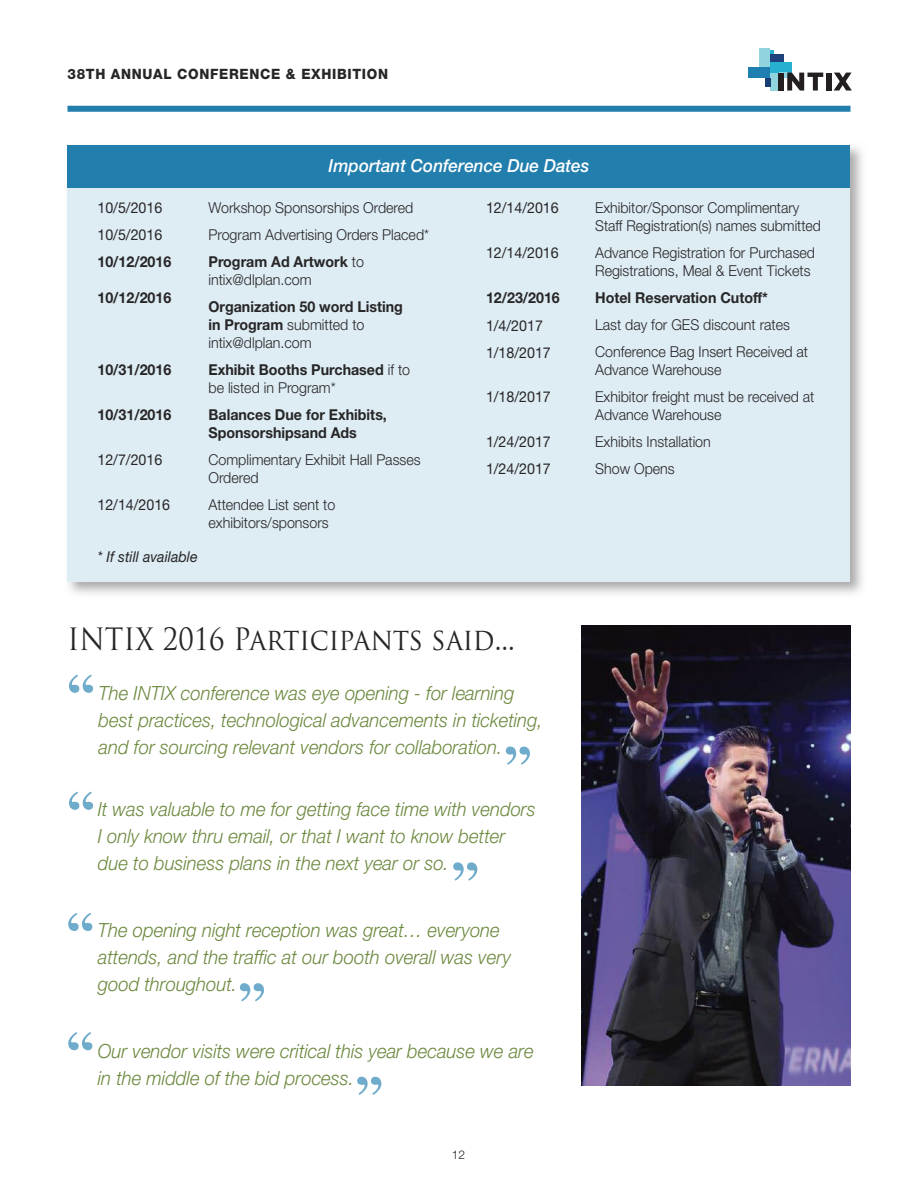
<style>
.page{position:relative;width:918px;height:1188px;background:#fff}
.page>*{position:absolute;margin:0;border:0;box-sizing:border-box;transform-origin:0 0}
.t1{font:75px/120.1px "Times";color:#6fabca;text-align:justify}
.t2{font:30px "Trajan Pro";color:#272627;scale:.9 1}
.t3{font:italic 300 19.5px/27px "Helvetica Neue";color:#6b883d;scale:.95 1}
.t4{font:italic 500 18px "Helvetica Neue";color:#fff;scale:.95 1}
.t5{font:300 15px/27px "Helvetica Neue";color:#272627;scale:.95 1}
.t6{font:700 15px/18px "Helvetica Neue";color:#272627;scale:.95 1}
.t7{font:15px/27px "Helvetica Neue";color:#272627;scale:.95 1}
.t8{font:300 15px/18px "Helvetica Neue";color:#272627;scale:.94 1}
.t9{font:italic 15px "Helvetica Neue";color:#272627;scale:.95 1}
.t10{font:800 14.25px "Helvetica Neue";letter-spacing:.05em;color:#272627;scale:.95 1}
.t11{font:300 12px "Helvetica Neue";color:#272627}
.s1{font-weight:700}
.s2{font-weight:300}
</style>
<div class="page">
<img style="left:67px;top:145px;width:795px;height:449px">
<div style="left:68px;top:145px;width:782px;height:437px;background:#deecf3"></div>
<svg style="left:770px;top:50px;width:3px;height:4px"></svg>
<div style="left:759px;top:48px;width:11px;height:19px;background:#91d4dd"></div>
<div style="left:770px;top:54px;width:14px;height:8px;background:#20417c"></div>
<div style="left:770px;top:73px;width:9px;height:18px;background:#91d4dd"></div>
<div style="left:770px;top:62px;width:22px;height:11px;background:#26b1d0"></div>
<div style="left:779px;top:73px;width:9px;height:5px;background:#91d4dd"></div>
<div style="left:765px;top:78px;width:5px;height:8px;background:#183f73"></div>
<div style="left:749px;top:67px;width:21px;height:11px;background:#207fb1"></div>
<div style="left:779px;top:73px;width:5px;height:18px;background:#231f20"></div>
<svg style="left:787px;top:73px;width:36px;height:18px"></svg>
<div style="left:826px;top:73px;width:5px;height:18px;background:#231f20"></div>
<svg style="left:834px;top:73px;width:18px;height:18px"></svg>
<div style="left:68px;top:106px;width:782px;height:6px;background:#217ead"></div>
<div style="left:68px;top:145px;width:782px;height:43px;background:#217ead"></div>
<img style="left:581px;top:626px;width:269px;height:460px">
<p class="t10" style="left:68px;top:69px;width:339px">38TH ANNUAL CONFERENCE &amp; EXHIBITION</p>
<p class="t7" style="left:97px;top:195px;width:70px">10/5/2016<br>10/5/2016</p>
<p class="t6" style="left:97px;top:254px;width:79px">10/12/2016</p>
<p class="t6" style="left:97px;top:290px;width:79px">10/12/2016</p>
<p class="t6" style="left:97px;top:362px;width:79px">10/31/2016</p>
<p class="t6" style="left:97px;top:407px;width:79px">10/31/2016</p>
<p class="t7" style="left:97px;top:447px;width:70px">12/7/2016</p>
<p class="t7" style="left:97px;top:492px;width:78px">12/14/2016</p>
<p class="t9" style="left:97px;top:552px;width:107px">* If still available</p>
<p class="t4" style="left:329px;top:159px;width:276px">Important Conference Due Dates</p>
<p class="t5" style="left:208px;top:196px;width:234px">Workshop Sponsorships Ordered<br>Program Advertising Orders Placed*<br><span class="s1">Program Ad Artwork</span> to</p>
<p class="t5" style="left:208px;top:268px;width:110px">intix@dlplan.com</p>
<p class="t6" style="left:208px;top:299px;width:206px">Organization 50 word Listing in Program <span class="s2">submitted to intix@dlplan.com</span></p>
<p class="t6" style="left:208px;top:362px;width:214px">Exhibit Booths Purchased <span class="s2">if to be listed in Program*</span></p>
<p class="t6" style="left:208px;top:407px;width:189px">Balances Due for Exhibits,<br>Sponsorshipsand Ads</p>
<p class="t5" style="left:208px;top:452px;width:225px;line-height:18px">Complimentary Exhibit Hall Passes<br>Ordered</p>
<p class="t5" style="left:208px;top:497px;width:135px;line-height:18px">Attendee List sent to exhibitors/sponsors</p>
<p class="t7" style="left:486px;top:195px;width:78px">12/14/2016</p>
<p class="t7" style="left:486px;top:240px;width:78px">12/14/2016</p>
<p class="t6" style="left:486px;top:290px;width:79px">12/23/2016</p>
<p class="t7" style="left:486px;top:314px;width:70px">1/4/2017<br>1/18/2017</p>
<p class="t7" style="left:486px;top:384px;width:70px">1/18/2017</p>
<p class="t7" style="left:486px;top:429px;width:70px">1/24/2017<br>1/24/2017</p>
<p class="t8" style="left:595px;top:200px;width:242px">Exhibitor/Sponsor Complimentary<br>Staff Registration(s) names submitted</p>
<p class="t5" style="left:595px;top:245px;width:233px;line-height:18px">Advance Registration for Purchased<br>Registrations, Meal &amp; Event Tickets</p>
<p class="t6" style="left:595px;top:290px;width:184px">Hotel Reservation Cutoff*</p>
<p class="t5" style="left:595px;top:312px;width:226px">Last day for GES discount rates<br>Conference Bag Insert Received at</p>
<p class="t5" style="left:595px;top:357px;width:232px">Advance Warehouse<br>Exhibitor freight must be received at</p>
<p class="t5" style="left:595px;top:402px;width:134px">Advance Warehouse<br>Exhibits Installation<br>Show Opens</p>
<h2 class="t2" style="left:68px;top:627px;width:499px">INTIX 2016 Participants said...</h2>
<h1 class="t1" style="left:60px;top:648px;width:40px">‘‘</h1>
<p class="t3" style="left:99px;top:681px;width:469px">The INTIX conference was eye opening - for learning best practices, technological advancements in ticketing, and for sourcing relevant vendors for collaboration.</p>
<h1 class="t1" style="left:539px;top:792px;width:40px;rotate:-180deg">‘‘</h1>
<h1 class="t1" style="left:60px;top:765px;width:41px">‘‘ ‘‘ ‘‘</h1>
<p class="t3" style="left:98px;top:798px;width:462px">It was valuable to me for getting face time with vendors<br>I only know thru email, or that I want to know better due to business plans in the next year or so.</p>
<h1 class="t1" style="left:486px;top:907px;width:40px;rotate:-180deg">‘‘</h1>
<p class="t3" style="left:98px;top:918px;width:437px">The opening night reception was great… everyone attends, and the traffic at our booth overall was very good throughout.</p>
<h1 class="t1" style="left:273px;top:1028px;width:40px;rotate:-180deg">‘‘</h1>
<p class="t3" style="left:98px;top:1039px;width:460px">Our vendor visits were critical this year because we are in the middle of the bid process.</p>
<h1 class="t1" style="left:390px;top:1122px;width:40px;rotate:-180deg">‘‘</h1>
<p class="t11" style="left:452px;top:1150px;width:15px">12</p>
</div>
